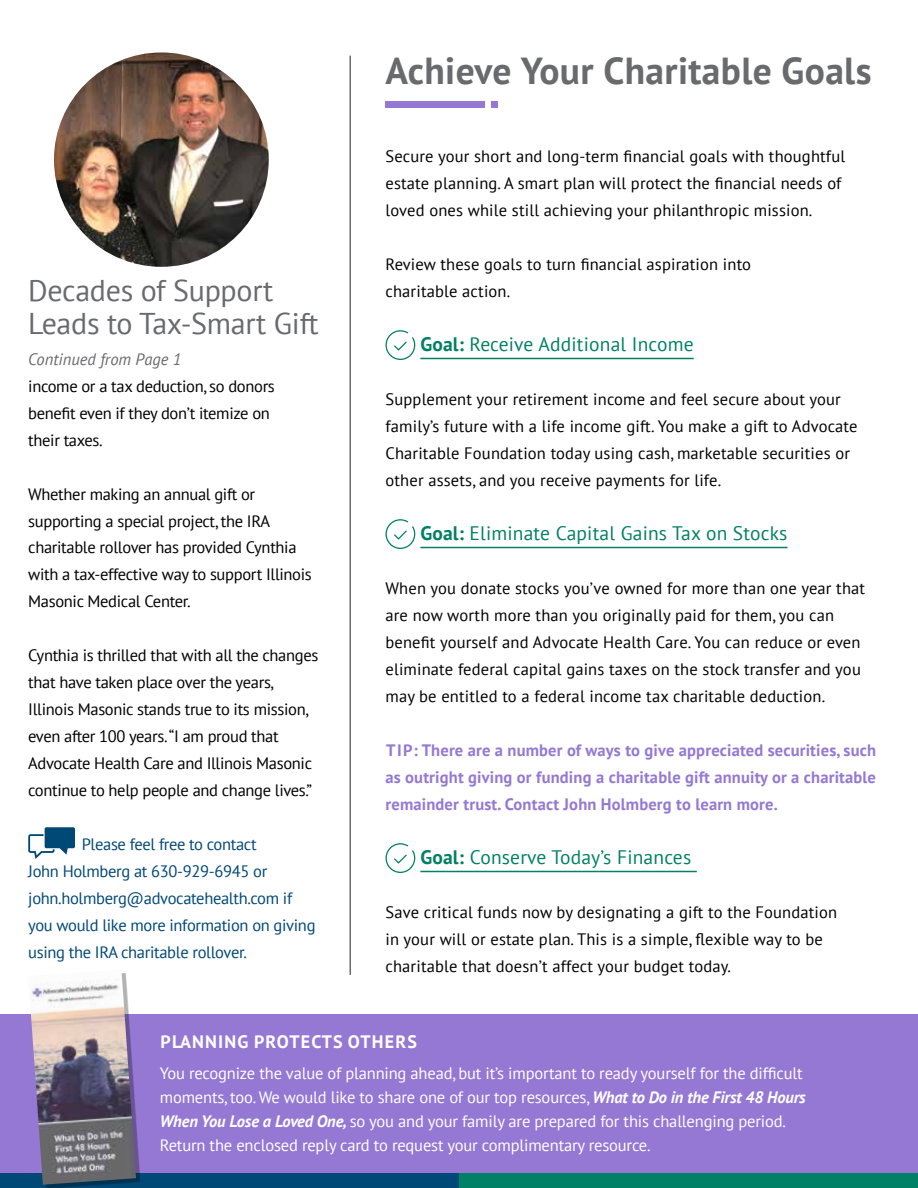
<style>
.page{position:relative;width:918px;height:1188px;background:#fff}
.page>*{position:absolute;margin:0;border:0;box-sizing:border-box;transform-origin:0 0}
.t1{font:700 37.5px "PT Sans";letter-spacing:.01em;color:#696a6d}
.t2{font:30px/33px "PT Sans";letter-spacing:-.01em;color:#696a6d}
.t3{font:19.5px "PT Sans";letter-spacing:.01em;color:#008065}
.t4{font:700 18px "PT Sans";letter-spacing:.065em;color:#fff}
.t5{font:16.5px/27px "PT Sans";letter-spacing:.01em;color:#000}
.t6{font:16.5px/27px "PT Sans";letter-spacing:-.02em;color:#000}
.t7{font:16.5px/24px "PT Sans";letter-spacing:-.01em;color:#fff}
.t8{font:700 16.5px/27px "PT Sans";letter-spacing:.01em;color:#9578d3;text-align:justify}
.t9{font:16.5px/27px "PT Sans";letter-spacing:-.02em;color:#004876}
.t10{font:italic 16.5px "PT Sans";color:#696a6d}
.s1{font-weight:700}
.s2{font-weight:700;font-style:italic}
</style>
<div class="page">
<div style="left:0;top:1014px;width:918px;height:174px;background:#9578d3"></div>
<div style="left:459px;top:1173px;width:459px;height:15px;background:#008065"></div>
<div style="left:0;top:1173px;width:459px;height:15px;background:#004876"></div>
<hr style="left:350px;top:56px;width:1px;height:919px;background:#696a6d">
<div style="left:386px;top:101px;width:99px;height:7px;background:#9578d3"></div>
<div style="left:492px;top:101px;width:6px;height:7px;background:#9578d3"></div>
<hr style="left:420px;top:358px;width:274px;height:1px;background:#008065">
<hr style="left:420px;top:547px;width:367px;height:1px;background:#008065">
<hr style="left:420px;top:871px;width:277px;height:1px;background:#008065">
<svg style="left:385px;top:330px;width:30px;height:30px"></svg>
<svg style="left:385px;top:519px;width:30px;height:30px"></svg>
<svg style="left:385px;top:843px;width:30px;height:30px"></svg>
<img style="left:54px;top:52px;width:215px;height:215px;border-radius:107px">
<div style="left:32px;top:973px;width:108px;height:215px;background:#000;opacity:.3"></div>
<img style="left:30px;top:973px;width:106px;height:212px">
<svg style="left:28px;top:827px;width:47px;height:32px"></svg>
<h2 class="t2" style="left:28px;top:274px;width:292px">Decades of Support<br>Leads to Tax-Smart Gift</h2>
<p class="t10" style="left:28px;top:348px;width:155px">Continued from Page 1</p>
<p class="t6" style="left:28px;top:372px;width:248px">income or a tax deduction, so donors benefit even if they don’t itemize on their taxes.</p>
<p class="t6" style="left:28px;top:480px;width:285px">Whether making an annual gift or supporting a special project, the IRA charitable rollover has provided Cynthia with a tax-effective way to support Illinois Masonic Medical Center.</p>
<p class="t6" style="left:28px;top:642px;width:292px">Cynthia is thrilled that with all the changes that have taken place over the years, Illinois Masonic stands true to its mission, even after 100 years. “I am proud that Advocate Health Care and Illinois Masonic continue to help people and change lives.”</p>
<p class="t9" style="left:28px;top:831px;width:289px;text-indent:53px">Please feel free to contact<br>John Holmberg at 630-929-6945 or john.holmberg@advocatehealth.com if you would like more information on giving using the IRA charitable rollover.</p>
<h1 class="t1" style="left:386px;top:46px;width:488px">Achieve Your Charitable Goals</h1>
<p class="t5" style="left:386px;top:142px;width:461px">Secure your short and long-term financial goals with thoughtful estate planning. A smart plan will protect the financial needs of loved ones while still achieving your philanthropic mission.</p>
<p class="t5" style="left:386px;top:250px;width:367px">Review these goals to turn financial aspiration into charitable action.</p>
<p class="t3" style="left:420px;top:332px;width:275px"><span class="s1">Goal:</span> Receive Additional Income</p>
<p class="t5" style="left:386px;top:385px;width:474px">Supplement your retirement income and feel secure about your family’s future with a life income gift. You make a gift to Advocate Charitable Foundation today using cash, marketable securities or other assets, and you receive payments for life.</p>
<p class="t3" style="left:420px;top:521px;width:369px"><span class="s1">Goal:</span> Eliminate Capital Gains Tax on Stocks</p>
<p class="t5" style="left:386px;top:574px;width:481px">When you donate stocks you’ve owned for more than one year that are now worth more than you originally paid for them, you can benefit yourself and Advocate Health Care. You can reduce or even eliminate federal capital gains taxes on the stock transfer and you may be entitled to a federal income tax charitable deduction.</p>
<p class="t8" style="left:386px;top:736px;width:492px">TIP: There are a number of ways to give appreciated securities, such as outright giving or funding a charitable gift annuity or a charitable remainder trust. Contact John Holmberg to learn more.</p>
<p class="t3" style="left:420px;top:845px;width:272px"><span class="s1">Goal:</span> Conserve Today’s Finances</p>
<p class="t5" style="left:386px;top:898px;width:453px">Save critical funds now by designating a gift to the Foundation in your will or estate plan. This is a simple, flexible way to be charitable that doesn’t affect your budget today.</p>
<p class="t4" style="left:161px;top:1030px;width:258px">PLANNING PROTECTS OTHERS</p>
<p class="t7" style="left:160px;top:1061px;width:647px">You recognize the value of planning ahead, but it’s important to ready yourself for the difficult moments, too. We would like to share one of our top resources, <span class="s2">What to Do in the First 48 Hours When You Lose a Loved One,</span> so you and your family are prepared for this challenging period.<br>Return the enclosed reply card to request your complimentary resource.</p>
</div>
